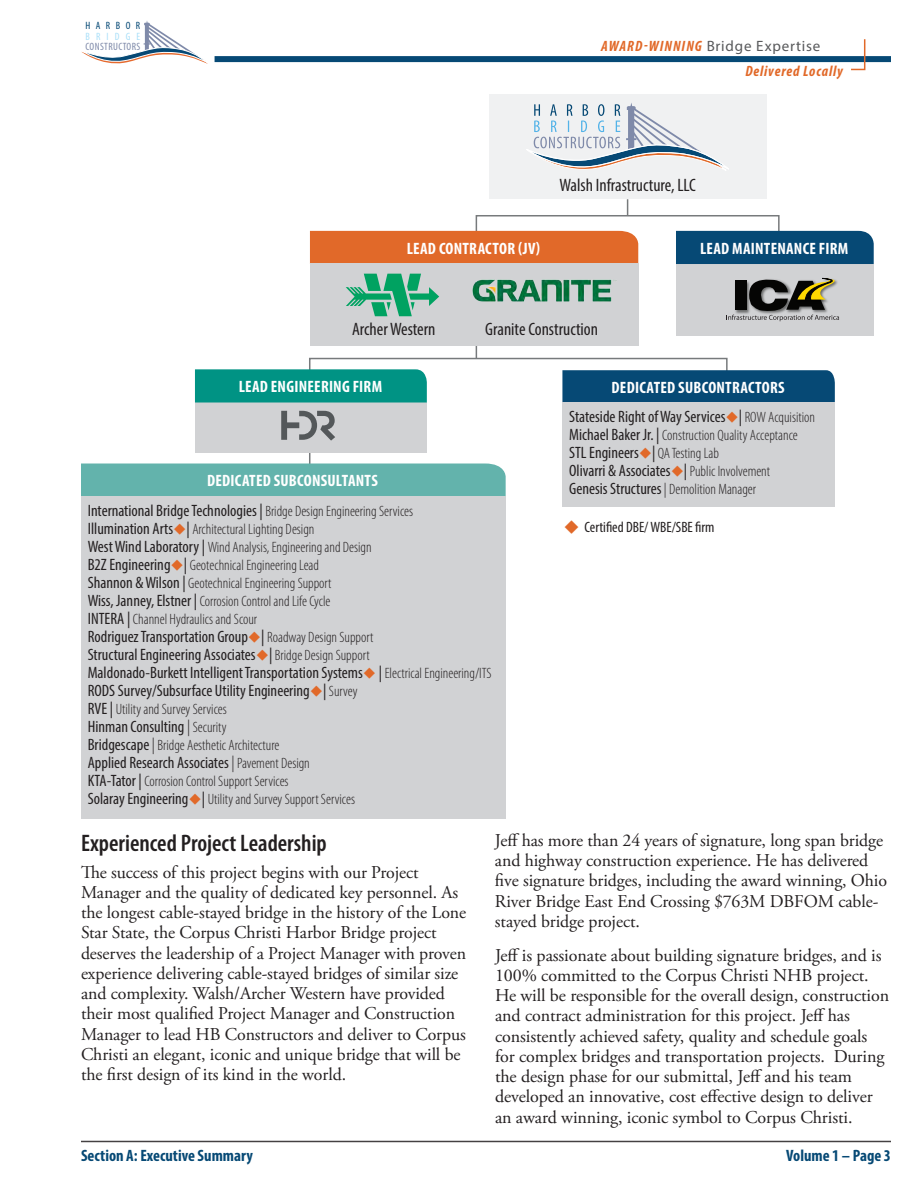
<style>
.page{position:relative;width:918px;height:1188px;background:#fff}
.page>*{position:absolute;margin:0;border:0;box-sizing:border-box;transform-origin:0 0}
.Heading_2{font:600 condensed 24px "Myriad Pro";color:#231f20}
.Body_Text{font:18px/20.2px "Adobe Garamond Pro";letter-spacing:-.005em;color:#231f20}
.t1{font:condensed 18px "Myriad Pro";color:#231f20}
.t2{font:condensed 16.5px "Myriad Pro";color:#231f20}
.t3{font:700 condensed 16.5px "Myriad Pro";letter-spacing:.015em;color:#fff}
.Heading_1{font:700 condensed 16.5px "Myriad Pro";color:#064975}
.t4{font:300 condensed 15px "Myriad Pro";color:#231f20}
.t5{font:italic 700 condensed 15px/25.5px "Myriad Pro";letter-spacing:.055em;color:#e16929}
.t6{font:condensed 15px "Myriad Pro";color:#231f20}
.t7{font:condensed 10.65px "Myriad Pro";letter-spacing:.035em;color:#7f8aa9}
.t8{font:condensed 10.65px "Myriad Pro";letter-spacing:.515em;color:#064975}
.t9{font:condensed 10.65px "Myriad Pro";letter-spacing:.58em;color:#aae0f9}
.s1{font-weight:400;font-style:normal;font-stretch:normal;color:#57585a}
.s2{font-weight:300;font-size:15px}
.s3{font-weight:400;font-size:16.5px}
.s4{color:#e16929}
.s5{font-weight:300}
.s6{font-size:16.5px}
</style>
<div class="page">
<div style="left:215px;top:56px;width:676px;height:6px;background:#064975"></div>
<hr style="left:81px;top:1141px;width:810px;height:1px;background:#231f20">
<svg style="left:850px;top:39px;width:16px;height:32px"></svg>
<svg style="left:81px;top:21px;width:127px;height:43px"></svg>
<svg style="left:627px;top:199px;width:1px;height:15px"></svg>
<svg style="left:475px;top:214px;width:305px;height:143px"></svg>
<div style="left:489px;top:94px;width:278px;height:105px;background:#f0f1f2"></div>
<svg style="left:308px;top:357px;width:420px;height:107px"></svg>
<div style="left:195px;top:403px;width:232px;height:50px;background:#d1d2d4"></div>
<div style="left:195px;top:369px;width:232px;height:34px;background:#009384"></div>
<div style="left:81px;top:464px;width:425px;height:33px;background:#63b3ac"></div>
<div style="left:81px;top:497px;width:425px;height:322px;background:#d1d2d4"></div>
<div style="left:562px;top:370px;width:273px;height:33px;background:#064975"></div>
<div style="left:562px;top:403px;width:273px;height:104px;background:#d1d2d4"></div>
<div style="left:676px;top:264px;width:198px;height:72px;background:#d1d2d4"></div>
<div style="left:676px;top:231px;width:198px;height:33px;background:#064975"></div>
<svg style="left:726px;top:278px;width:113px;height:43px"></svg>
<svg style="left:526px;top:103px;width:203px;height:68px"></svg>
<svg style="left:281px;top:411px;width:54px;height:30px"></svg>
<div style="left:310px;top:231px;width:328px;height:33px;background:#e16929"></div>
<div style="left:310px;top:264px;width:328px;height:82px;background:#d1d2d4"></div>
<svg style="left:346px;top:274px;width:93px;height:42px"></svg>
<img style="left:472px;top:279px;width:145px;height:23px">
<p class="t8" style="left:85px;top:19px;width:56px">HARBOR</p>
<p class="t9" style="left:85px;top:30px;width:56px">BRIDGE</p>
<p class="t7" style="left:85px;top:40px;width:56px">CONSTRUCTORS</p>
<p class="t5" style="left:745px;top:33px;width:99px;text-indent:-144px">AWARD-WINNING <span class="s1">Bridge Expertise<br></span>Delivered Locally</p>
<p class="t3" style="left:407px;top:238px;width:135px">LEAD CONTRACTOR (JV)</p>
<p class="t1" style="left:559px;top:174px;width:138px">Walsh Infrastructure, LLC</p>
<p class="t3" style="left:700px;top:238px;width:150px">LEAD MAINTENANCE FIRM</p>
<p class="t1" style="left:352px;top:319px;width:85px">Archer Western</p>
<p class="t1" style="left:485px;top:319px;width:114px">Granite Construction</p>
<p class="t3" style="left:239px;top:376px;width:145px">LEAD ENGINEERING FIRM</p>
<p class="t3" style="left:207px;top:470px;width:172px">DEDICATED SUBCONSULTANTS</p>
<p class="t2" style="left:88px;top:500px;width:327px">International Bridge Technologies | <span class="s2">Bridge Design Engineering Services</span></p>
<p class="t4" style="left:88px;top:520px;width:228px"><span class="s3">Illumination Arts</span><span class="s4">◆</span><span class="s3">|</span> Architectural Lighting Design</p>
<p class="t4" style="left:88px;top:538px;width:285px"><span class="s3">West Wind Laboratory |</span> Wind Analysis, Engineering and Design</p>
<p class="t4" style="left:88px;top:556px;width:233px"><span class="s3">B2Z Engineering</span><span class="s4">◆</span><span class="s3">|</span> Geotechnical Engineering Lead</p>
<p class="t4" style="left:88px;top:574px;width:245px"><span class="s3">Shannon &amp; Wilson |</span> Geotechnical Engineering Support</p>
<p class="t4" style="left:88px;top:592px;width:244px"><span class="s3">Wiss, Janney, Elstner |</span> Corrosion Control and Life Cycle</p>
<p class="t4" style="left:88px;top:610px;width:171px"><span class="s3">INTERA |</span> Channel Hydraulics and Scour</p>
<p class="t2" style="left:88px;top:626px;width:287px">Rodriguez Transportation Group<span class="s4">◆</span>| <span class="s2">Roadway Design Support</span></p>
<p class="t2" style="left:88px;top:644px;width:283px">Structural Engineering Associates<span class="s4">◆</span>| <span class="s2">Bridge Design Support</span></p>
<p class="t2" style="left:88px;top:662px;width:405px">Maldonado-Burkett Intelligent Transportation Systems<span class="s4">◆</span> | <span class="s2">Electrical Engineering/ITS</span></p>
<p class="t2" style="left:88px;top:680px;width:271px">RODS Survey/Subsurface Utility Engineering<span class="s4">◆</span>| <span class="s2">Survey</span></p>
<p class="t4" style="left:88px;top:700px;width:141px"><span class="s3">RVE |</span> Utility and Survey Services</p>
<p class="t2" style="left:88px;top:716px;width:140px">Hinman Consulting <span class="s5">|</span> <span class="s2">Security</span></p>
<p class="t4" style="left:88px;top:736px;width:193px"><span class="s3">Bridgescape</span> <span class="s6">|</span> Bridge Aesthetic Architecture</p>
<p class="t2" style="left:88px;top:752px;width:224px">Applied Research Associates <span class="s5">|</span> <span class="s2">Pavement Design</span></p>
<p class="t4" style="left:88px;top:772px;width:202px"><span class="s3">KTA-Tator |</span> Corrosion Control Support Services</p>
<p class="t4" style="left:88px;top:790px;width:269px"><span class="s3">Solaray Engineering</span><span class="s4">◆</span><span class="s3">|</span> Utility and Survey Support Services</p>
<p class="t3" style="left:612px;top:377px;width:175px">DEDICATED SUBCONTRACTORS</p>
<p class="t2" style="left:569px;top:406px;width:247px">Stateside Right of Way Services<span class="s4">◆</span>| <span class="s2">ROW Acquisition</span></p>
<p class="t4" style="left:569px;top:426px;width:230px"><span class="s3">Michael Baker Jr. |</span> Construction Quality Acceptance</p>
<p class="t2" style="left:569px;top:442px;width:151px">STL Engineers<span class="s4">◆</span>| <span class="s2">QA Testing Lab</span></p>
<p class="t2" style="left:569px;top:460px;width:202px">Olivarri &amp; Associates<span class="s4">◆</span>| <span class="s2">Public Involvement</span></p>
<p class="t4" style="left:569px;top:480px;width:188px"><span class="s3">Genesis Structures</span> | Demolition Manager</p>
<p class="t6" style="left:564px;top:518px;width:152px"><span class="s4">◆</span> Certified DBE/ WBE/SBE firm</p>
<p class="Heading_2" style="left:81px;top:828px;width:247px">Experienced Project Leadership</p>
<p class="Body_Text" style="left:81px;top:863px;width:387px">The success of this project begins with our Project Manager and the quality of dedicated key personnel. As the longest cable-stayed bridge in the history of the Lone Star State, the Corpus Christi Harbor Bridge project deserves the leadership of a Project Manager with proven experience delivering cable-stayed bridges of similar size and complexity. Walsh/Archer Western have provided their most qualified Project Manager and Construction Manager to lead HB Constructors and deliver to Corpus Christi an elegant, iconic and unique bridge that will be the first design of its kind in the world.</p>
<p class="Body_Text" style="left:495px;top:831px;width:394px">Jeff has more than 24 years of signature, long span bridge and highway construction experience. He has delivered five signature bridges, including the award winning, Ohio River Bridge East End Crossing $763M DBFOM cable&shy;stayed bridge project.</p>
<p class="Body_Text" style="left:495px;top:945px;width:396px">Jeff is passionate about building signature bridges, and is 100% committed to the Corpus Christi NHB project.<br>He will be responsible for the overall design, construction and contract administration for this project. Jeff has consistently achieved safety, quality and schedule goals for complex bridges and transportation projects. During the design phase for our submittal, Jeff and his team developed an innovative, cost effective design to deliver an award winning, iconic symbol to Corpus Christi.</p>
<p class="Heading_1" style="left:81px;top:1145px;width:173px">Section A: Executive Summary</p>
<p class="Heading_1" style="left:786px;top:1145px;width:106px">Volume 1 – Page 3</p>
</div>
